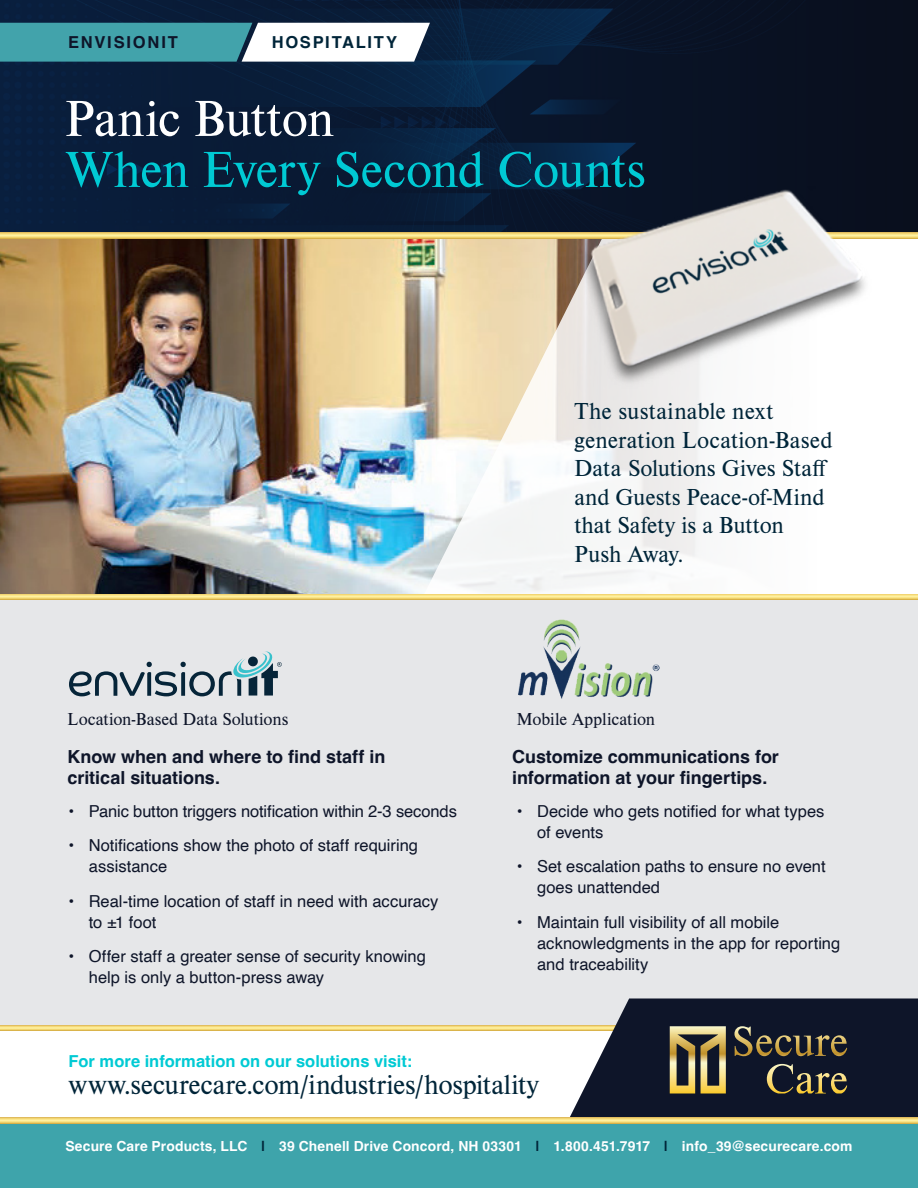
<style>
.page{position:relative;width:918px;height:1188px;background:#fff}
.page>*{position:absolute;margin:0;border:0;box-sizing:border-box;transform-origin:0 0}
.t1{font:52.5px "Nimbus Rom D";letter-spacing:-.015em;color:#00cad4}
.t2{font:52.5px "Nimbus Rom D";letter-spacing:-.01em;color:#fff}
.t3{font:28.5px "Nimbus Rom D";letter-spacing:-.01em;color:#002539}
.t4{font:24px/28.5px "Nimbus Rom D";color:#002539}
.t5{font:700 18px/21px "Helvetica";color:#0e1529}
.t6{font:18px "Nimbus Rom D";letter-spacing:-.01em;color:#0e1529}
.t7{font:16.5px/21px "Helvetica";color:#0e1529}
.t8{font:700 16.5px "Helvetica";color:#00cad4}
.t9{font:700 16.5px "Helvetica";letter-spacing:.105em;color:#002539}
.t10{font:700 16.5px "Helvetica";letter-spacing:.11em;color:#0e1529}
.t11{font:700 13.8px "Helvetica";letter-spacing:.01em;color:#fff}
.s1{color:#002539}
</style>
<div class="page">
<img style="left:0;top:238px;width:401px;height:356px">
<svg style="left:401px;top:238px;width:517px;height:356px"></svg>
<div style="left:0;top:597px;width:918px;height:428px;background:#e6e7e9"></div>
<img style="left:0;top:1025px;width:567px;height:6px">
<svg style="left:567px;top:998px;width:351px;height:120px;background:#393c42"></svg>
<svg style="left:0;top:0;width:918px;height:233px;background:#091a32"></svg>
<div style="left:0;top:1119px;width:918px;height:69px;background:#3ea4ab"></div>
<img style="left:0;top:233px;width:918px;height:5px">
<img style="left:0;top:1118px;width:918px;height:5px">
<img style="left:578px;top:187px;width:294px;height:202px">
<img style="left:0;top:594px;width:918px;height:6px">
<svg style="left:0;top:23px;width:430px;height:39px"></svg>
<svg style="left:69px;top:651px;width:213px;height:45px"></svg>
<img style="left:518px;top:619px;width:142px;height:80px">
<p class="t10" style="left:68px;top:32px;width:111px">ENVISIONIT</p>
<p class="t9" style="left:272px;top:32px;width:127px">HOSPITALITY</p>
<p class="t2" style="left:65px;top:84px;width:271px">Panic Button</p>
<p class="t1" style="left:65px;top:135px;width:582px">When Every Second Counts</p>
<p class="t4" style="left:574px;top:396px;width:201px">The sustainable next</p>
<p class="t4" style="left:574px;top:425px;width:260px">generation Location-Based<br>Data Solutions Gives Staff and Guests Peace-of-Mind that Safety is a Button<br>Push Away.</p>
<p class="t6" style="left:68px;top:707px;width:222px">Location-Based Data Solutions</p>
<p class="t6" style="left:517px;top:707px;width:140px">Mobile Application</p>
<p class="t5" style="left:68px;top:749px;width:319px">Know when and where to find staff in critical situations.</p>
<p class="t7" style="left:69px;top:801px;width:390px">• Panic button triggers notification within 2-3 seconds</p>
<p class="t7" style="left:89px;top:836px;width:331px;text-indent:-20px">• Notifications show the photo of staff requiring assistance</p>
<p class="t7" style="left:89px;top:891px;width:351px;text-indent:-20px">• Real-time location of staff in need with accuracy to ±1 foot</p>
<p class="t7" style="left:89px;top:947px;width:339px;text-indent:-20px">• Offer staff a greater sense of security knowing help is only a button-press away</p>
<p class="t5" style="left:512px;top:749px;width:268px">Customize communications for information at your fingertips.</p>
<p class="t7" style="left:537px;top:801px;width:289px;text-indent:-20px">• Decide who gets notified for what types of events</p>
<p class="t7" style="left:537px;top:857px;width:290px;text-indent:-20px">• Set escalation paths to ensure no event goes unattended</p>
<p class="t7" style="left:537px;top:912px;width:305px;text-indent:-20px">• Maintain full visibility of all mobile acknowledgments in the app for reporting and traceability</p>
<p class="t8" style="left:69px;top:1051px;width:345px">For more information on our solutions visit:</p>
<p class="t3" style="left:69px;top:1065px;width:472px">www.securecare.com/industries/hospitality</p>
<p class="t11" style="left:65px;top:1138px;width:789px">Secure Care Products, LLC <span class="s1">|</span> 39 Chenell Drive Concord, NH 03301 <span class="s1">|</span> 1.800.451.7917 <span class="s1">|</span> info_39@securecare.com</p>
</div>
